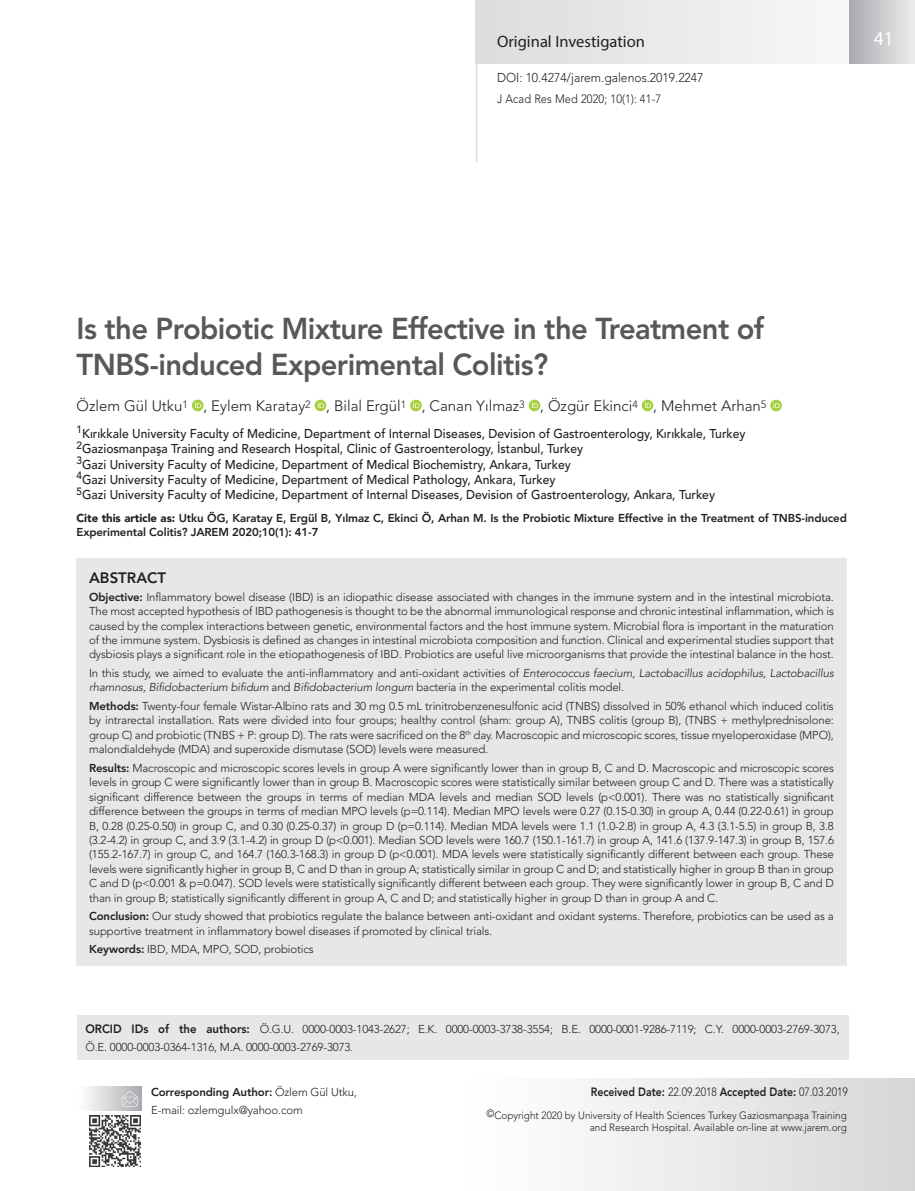
<style>
.page{position:relative;width:915px;height:1191px;background:#fff}
.page>*{position:absolute;margin:0;border:0;box-sizing:border-box;transform-origin:0 0}
.t1{font:800 30px/36px "Avenir LT Std";letter-spacing:-.02em;color:#57585a}
.t2{font:19.5px "Myriad Hebrew";color:#fff}
.t3{font:16.5px "Myriad Hebrew";color:#231f20}
.t4{font:300 15px "Avenir LT Std";color:#231f20}
.t5{font:800 15px "Avenir LT Std";color:#231f20}
.t6{font:500 12.75px/15.3px "Avenir LT Std";color:#231f20;scale:.95 1}
.t7{font:300 12.75px "Avenir LT Std";color:#231f20;scale:.95 1}
.t8{font:800 12px "Avenir LT Std";color:#231f20;scale:.87 1}
.t9{font:300 12px "Avenir LT Std";letter-spacing:.01em;color:#231f20;scale:.92 1}
.t10{font:300 11.4px/14.4px "Avenir LT Std";letter-spacing:-.01em;color:#231f20}
.t11{font:800 11.4px/14.4px "Avenir LT Std";letter-spacing:-.01em;color:#231f20}
.t12{font:300 10.5px/12.6px "Avenir LT Std";color:#231f20;text-align:right;scale:.95 1}
.s1{font-weight:900}
.s2{font-weight:800}
.s3{font-style:italic}
.s4{font-weight:800;font-size:12px}
.s5{font-weight:300}
</style>
<div class="page">
<div style="left:461px;top:1078px;width:453px;height:113px;background:linear-gradient(to right,#fff,#d7d7d9)"></div>
<div style="left:475px;top:0;width:439px;height:64px;background:linear-gradient(to bottom,#e9eaeb,#e9eaeb)"></div>
<hr style="left:475px;top:60px;width:2px;height:102px;background:#dcdddf">
<div style="left:849px;top:0;width:65px;height:64px;background:linear-gradient(to right,#a9aaae,#ebeced)"></div>
<svg style="left:87px;top:1086px;width:54px;height:24px"></svg>
<svg style="left:122px;top:1090px;width:16px;height:16px"></svg>
<img style="left:89px;top:1115px;width:51px;height:51px">
<div style="left:77px;top:1015px;width:770px;height:44px;background:#e6e7e9"></div>
<div style="left:76px;top:558px;width:770px;height:408px;background:#e6e7e9"></div>
<svg style="left:192px;top:400px;width:11px;height:11px"></svg>
<svg style="left:195px;top:402px;width:6px;height:6px"></svg>
<svg style="left:314px;top:400px;width:12px;height:11px"></svg>
<svg style="left:317px;top:402px;width:7px;height:6px"></svg>
<svg style="left:410px;top:400px;width:11px;height:11px"></svg>
<svg style="left:413px;top:402px;width:6px;height:6px"></svg>
<svg style="left:528px;top:400px;width:12px;height:11px"></svg>
<svg style="left:531px;top:402px;width:7px;height:6px"></svg>
<svg style="left:641px;top:400px;width:12px;height:11px"></svg>
<svg style="left:644px;top:402px;width:7px;height:6px"></svg>
<svg style="left:770px;top:400px;width:11px;height:11px"></svg>
<svg style="left:773px;top:402px;width:6px;height:6px"></svg>
<h3 class="t3" style="left:497px;top:32px;width:149px">Original Investigation</h3>
<p class="t7" style="left:497px;top:70px;width:219px">DOI: 10.4274/jarem.galenos.2019.2247</p>
<p class="t9" style="left:497px;top:91px;width:180px">J Acad Res Med 2020; 10(1): 41-7</p>
<h2 class="t2" style="left:873px;top:28px;width:22px">41</h2>
<h1 class="t1" style="left:77px;top:311px;width:689px">Is the Probiotic Mixture Effective in the Treatment of<br>TNBS-induced Experimental Colitis?</h1>
<h3 class="t4" style="left:77px;top:397px;width:691px">Özlem Gül Utku<sup>1</sup> , Eylem Karatay<sup>2</sup> , Bilal Ergül<sup>1</sup> , Canan Yılmaz<sup>3</sup> , Özgür Ekinci<sup>4</sup> , Mehmet Arhan<sup>5</sup></h3>
<p class="t6" style="left:77px;top:426px;width:705px"><sup>1</sup>Kırıkkale University Faculty of Medicine, Department of Internal Diseases, Devision of Gastroenterology, Kırıkkale, Turkey <sup>2</sup>Gaziosmanpaşa Training and Research Hospital, Clinic of Gastroenterology, İstanbul, Turkey<br><sup>3</sup>Gazi University Faculty of Medicine, Department of Medical Biochemistry, Ankara, Turkey<br><sup>4</sup>Gazi University Faculty of Medicine, Department of Medical Pathology, Ankara, Turkey<br><sup>5</sup>Gazi University Faculty of Medicine, Department of Internal Diseases, Devision of Gastroenterology, Ankara, Turkey</p>
<p class="t11" style="left:77px;top:510px;width:771px"><span class="s1">Cite this article as:</span> Utku ÖG, Karatay E, Ergül B, Yılmaz C, Ekinci Ö, Arhan M. Is the Probiotic Mixture Effective in the Treatment of TNBS-induced<br>Experimental Colitis? JAREM 2020;10(1): 41-7</p>
<h3 class="t5" style="left:89px;top:568px;width:78px">ABSTRACT</h3>
<p class="t10" style="left:89px;top:589px;width:746px;text-align:justify"><span class="s2">Objective:</span> Inflammatory bowel disease (IBD) is an idiopathic disease associated with changes in the immune system and in the intestinal microbiota.<br>The most accepted hypothesis of IBD pathogenesis is thought to be the abnormal immunological response and chronic intestinal inflammation, which is caused by the complex interactions between genetic, environmental factors and the host immune system. Microbial flora is important in the maturation of the immune system. Dysbiosis is defined as changes in intestinal microbiota composition and function. Clinical and experimental studies support that dysbiosis plays a significant role in the etiopathogenesis of IBD. Probiotics are useful live microorganisms that provide the intestinal balance in the host.</p>
<p class="t10" style="left:89px;top:666px;width:746px">In this study, we aimed to evaluate the anti-inflammatory and anti-oxidant activities of <span class="s3">Enterococcus faecium, Lactobacillus acidophilus, Lactobacillus rhamnosus, Bifidobacterium bifidum</span> and <span class="s3">Bifidobacterium longum</span> bacteria in the experimental colitis model.</p>
<p class="t10" style="left:89px;top:699px;width:746px;text-align:justify"><span class="s2">Methods:</span> Twenty-four female Wistar-Albino rats and 30 mg 0.5 mL trinitrobenzenesulfonic acid (TNBS) dissolved in 50% ethanol which induced colitis by intrarectal installation. Rats were divided into four groups; healthy control (sham: group A), TNBS colitis (group B), (TNBS + methylprednisolone: group C) and probiotic (TNBS + P: group D). The rats were sacrificed on the 8<sup>th</sup> day. Macroscopic and microscopic scores, tissue myeloperoxidase (MPO), malondialdehyde (MDA) and superoxide dismutase (SOD) levels were measured.</p>
<p class="t10" style="left:89px;top:761px;width:746px;text-align:justify"><span class="s2">Results:</span> Macroscopic and microscopic scores levels in group A were significantly lower than in group B, C and D. Macroscopic and microscopic scores levels in group C were significantly lower than in group B. Macroscopic scores were statistically similar between group C and D. There was a statistically significant difference between the groups in terms of median MDA levels and median SOD levels (p&lt;0.001). There was no statistically significant difference between the groups in terms of median MPO levels (p=0.114). Median MPO levels were 0.27 (0.15-0.30) in group A, 0.44 (0.22-0.61) in group B, 0.28 (0.25-0.50) in group C, and 0.30 (0.25-0.37) in group D (p=0.114). Median MDA levels were 1.1 (1.0-2.8) in group A, 4.3 (3.1-5.5) in group B, 3.8 (3.2-4.2) in group C, and 3.9 (3.1-4.2) in group D (p&lt;0.001). Median SOD levels were 160.7 (150.1-161.7) in group A, 141.6 (137.9-147.3) in group B, 157.6 (155.2-167.7) in group C, and 164.7 (160.3-168.3) in group D (p&lt;0.001). MDA levels were statistically significantly different between each group. These levels were significantly higher in group B, C and D than in group A; statistically similar in group C and D; and statistically higher in group B than in group C and D (p&lt;0.001 &amp; p=0.047). SOD levels were statistically significantly different between each group. They were significantly lower in group B, C and D than in group B; statistically significantly different in group A, C and D; and statistically higher in group D than in group A and C.</p>
<p class="t10" style="left:89px;top:909px;width:746px"><span class="s2">Conclusion:</span> Our study showed that probiotics regulate the balance between anti-oxidant and oxidant systems. Therefore, probiotics can be used as a supportive treatment in inflammatory bowel diseases if promoted by clinical trials.</p>
<p class="t10" style="left:89px;top:942px;width:226px"><span class="s2">Keywords:</span> IBD, MDA, MPO, SOD, probiotics</p>
<p class="t10" style="left:85px;top:1019px;width:755px;line-height:18.8px"><span class="s4">ORCID IDs of the authors:</span> Ö.G.U. 0000-0003-1043-2627; E.K. 0000-0003-3738-3554; B.E. 0000-0001-9286-7119; C.Y. 0000-0003-2769-3073,<br>Ö.E. 0000-0003-0364-1316, M.A. 0000-0003-2769-3073.</p>
<p class="t11" style="left:151px;top:1084px;width:207px">Corresponding Author: <span class="s5">Özlem Gül Utku,</span></p>
<p class="t8" style="left:590px;top:1084px;width:297px">Received Date: <span class="s5">22.09.2018</span> Accepted Date: <span class="s5">07.03.2019</span></p>
<p class="t10" style="left:151px;top:1103px;width:153px">E-mail: ozlemgulx@yahoo.com</p>
<p class="t12" style="left:486px;top:1108px;width:380px">©Copyright 2020 by University of Health Sciences Turkey Gaziosmanpaşa Training and Research Hospital. Available on-line at www.jarem.org</p>
</div>
